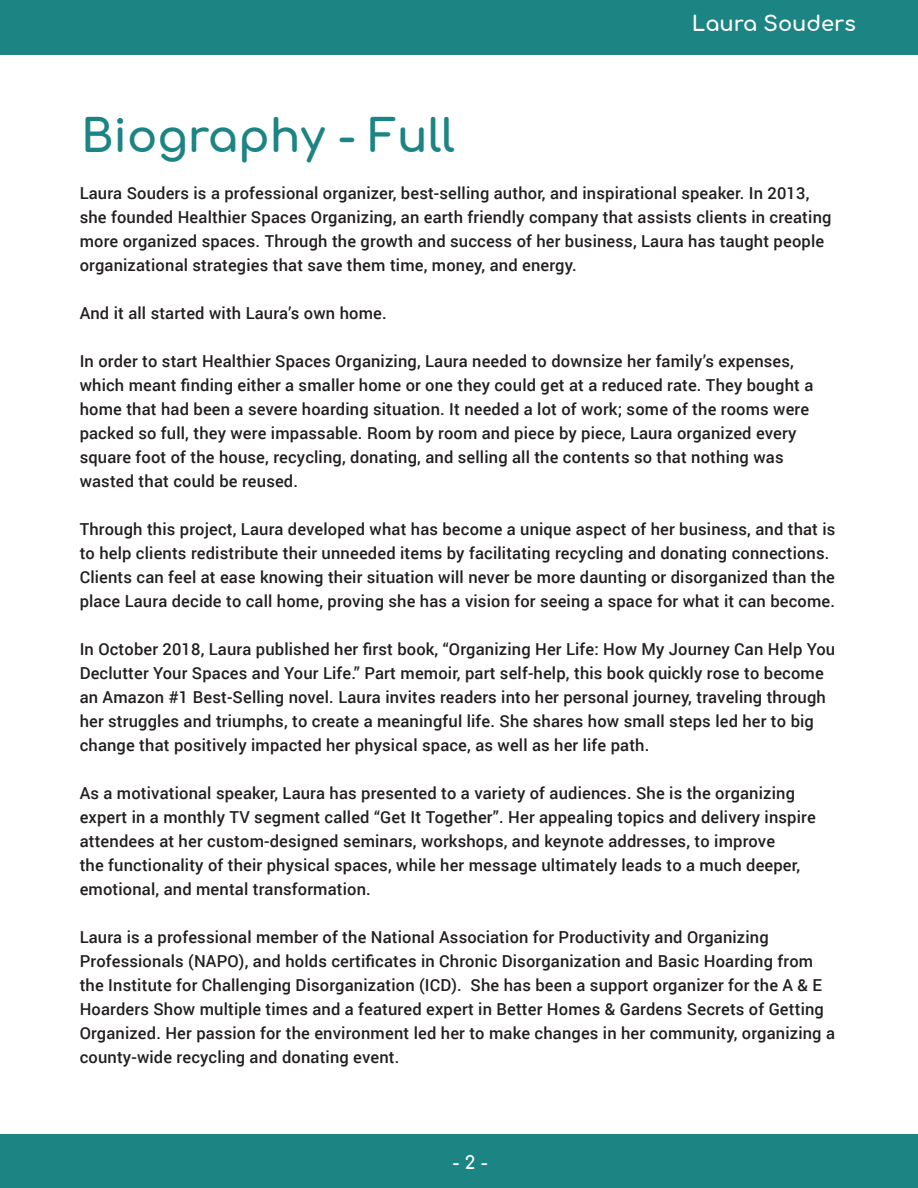
<style>
.page{position:relative;width:918px;height:1188px;background:#fff}
.page>*{position:absolute;margin:0;border:0;box-sizing:border-box;transform-origin:0 0}
.t1{font:45px "Comfortaa";color:#1c8483}
.t2{font:21px "Comfortaa";color:#fff}
.t3{font:18px "Comfortaa";color:#fff}
.t4{font:500 16.5px/24px "Roboto";letter-spacing:.01em;color:#231f20}
</style>
<div class="page">
<div style="left:0;top:0;width:918px;height:55px;background:#1c8483"></div>
<div style="left:0;top:1135px;width:918px;height:53px;background:#1c8483"></div>
<p class="t2" style="left:692px;top:11px;width:166px">Laura Souders</p>
<h1 class="t1" style="left:81px;top:114px;width:375px">Biography - Full</h1>
<p class="t4" style="left:80px;top:183px;width:753px">Laura Souders is a professional organizer, best-selling author, and inspirational speaker. In 2013, she founded Healthier Spaces Organizing, an earth friendly company that assists clients in creating more organized spaces. Through the growth and success of her business, Laura has taught people organizational strategies that save them time, money, and energy.</p>
<p class="t4" style="left:80px;top:303px;width:309px">And it all started with Laura’s own home.</p>
<p class="t4" style="left:80px;top:351px;width:735px">In order to start Healthier Spaces Organizing, Laura needed to downsize her family’s expenses, which meant finding either a smaller home or one they could get at a reduced rate. They bought a home that had been a severe hoarding situation. It needed a lot of work; some of the rooms were packed so full, they were impassable. Room by room and piece by piece, Laura organized every square foot of the house, recycling, donating, and selling all the contents so that nothing was wasted that could be reused.</p>
<p class="t4" style="left:80px;top:519px;width:757px">Through this project, Laura developed what has become a unique aspect of her business, and that is to help clients redistribute their unneeded items by facilitating recycling and donating connections.<br>Clients can feel at ease knowing their situation will never be more daunting or disorganized than the place Laura decide to call home, proving she has a vision for seeing a space for what it can become.</p>
<p class="t4" style="left:80px;top:637px;width:757px">In October 2018, Laura published her first book, “Organizing Her Life: How My Journey Can Help You Declutter Your Spaces and Your Life.” Part memoir, part self-help, this book quickly rose to become an Amazon #1 Best-Selling novel. Laura invites readers into her personal journey, traveling through her struggles and triumphs, to create a meaningful life. She shares how small steps led her to big change that positively impacted her physical space, as well as her life path.</p>
<p class="t4" style="left:80px;top:783px;width:738px">As a motivational speaker, Laura has presented to a variety of audiences. She is the organizing expert in a monthly TV segment called “Get It Together”. Her appealing topics and delivery inspire attendees at her custom-designed seminars, workshops, and keynote addresses, to improve<br>the functionality of their physical spaces, while her message ultimately leads to a much deeper, emotional, and mental transformation.</p>
<p class="t4" style="left:80px;top:925px;width:757px">Laura is a professional member of the National Association for Productivity and Organizing Professionals (NAPO), and holds certificates in Chronic Disorganization and Basic Hoarding from the Institute for Challenging Disorganization (ICD). She has been a support organizer for the A &amp; E Hoarders Show multiple times and a featured expert in Better Homes &amp; Gardens Secrets of Getting Organized. Her passion for the environment led her to make changes in her community, organizing a county-wide recycling and donating event.</p>
<p class="t3" style="left:453px;top:1154px;width:37px">- 2 -</p>
</div>
